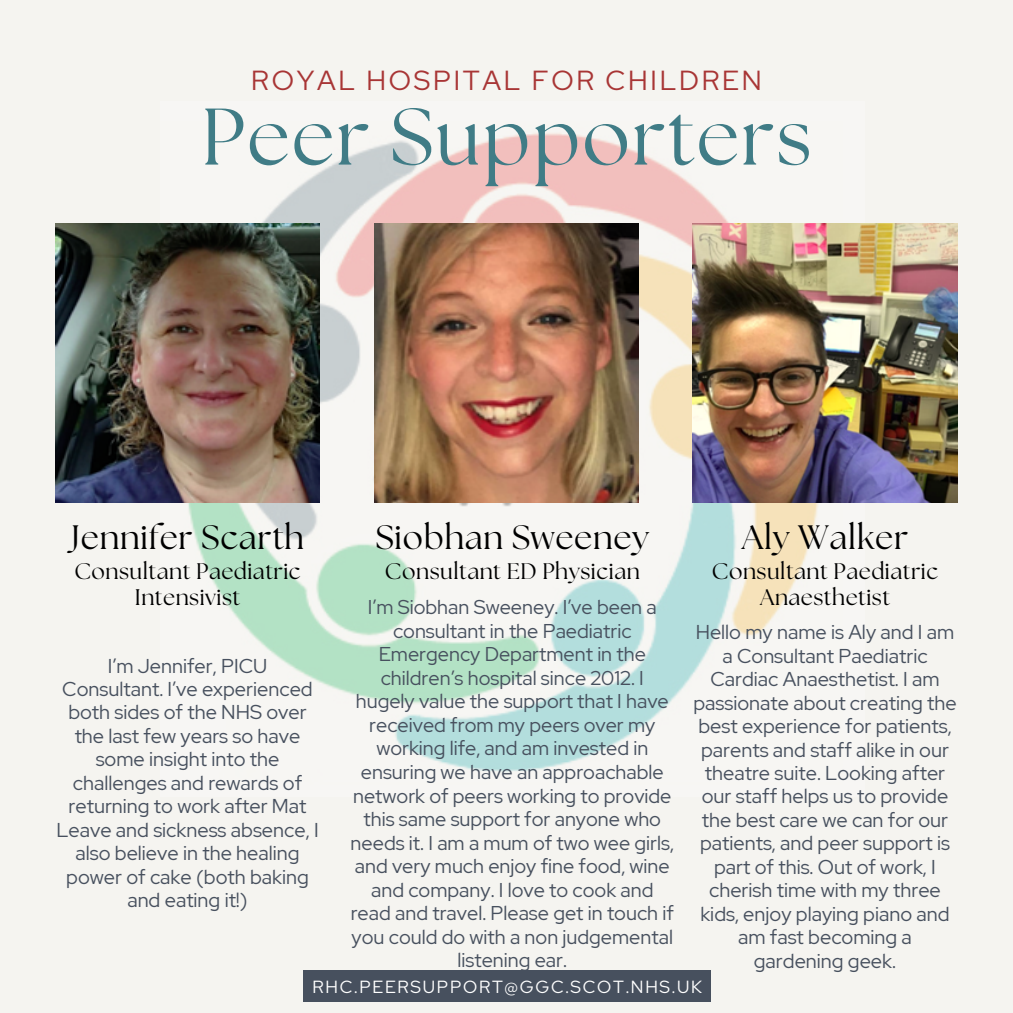
<style>
.page{position:relative;width:1013px;height:1013px;background:#fff}
.page>*{position:absolute;margin:0;border:0;box-sizing:border-box;transform-origin:0 0}
.t1{font:80px "The Seasons";letter-spacing:.02em;color:#407c86}
.t2{font:33.75px "The Seasons";letter-spacing:.02em;color:#000}
.t3{font:27.5px "Red Hat Display";letter-spacing:.1em;color:#a83535}
.t4{font:22.5px/26.2px "The Seasons";letter-spacing:.02em;color:#000;text-align:center}
.t5{font:20px/23.5px "Red Hat Display";color:#47505e;text-align:center}
.t6{font:19.88px/23.5px "Red Hat Display";color:#47505e;text-align:center}
.t7{font:17.5px "Red Hat Display";letter-spacing:.1em;color:#fff}
</style>
<div class="page">
<div style="left:0;top:0;width:1012px;height:1012px;background:#f5f4f0"></div>
<img style="left:160px;top:133px;width:704px;height:639px">
<img style="left:55px;top:224px;width:265px;height:278px">
<img style="left:374px;top:224px;width:264px;height:278px">
<img style="left:693px;top:224px;width:264px;height:278px">
<div style="left:303px;top:970px;width:408px;height:32px;background:#47505e"></div>
<h3 class="t3" style="left:251px;top:62px;width:512px">ROYAL HOSPITAL FOR CHILDREN</h3>
<h1 class="t1" style="left:201px;top:100px;width:612px">Peer Supporters</h1>
<h2 class="t2" style="left:71px;top:522px;width:235px">Jennifer Scarth</h2>
<p class="t4" style="left:74px;top:559px;width:228px">Consultant Paediatric<br>Intensivist</p>
<p class="t5" style="left:56px;top:653px;width:264px">I’m Jennifer, PICU<br>Consultant. I’ve experienced both sides of the NHS over the last few years so have some insight into the challenges and rewards of returning to work after Mat<br>Leave and sickness absence, I also believe in the healing power of cake (both baking and eating it!)</p>
<h2 class="t2" style="left:375px;top:522px;width:275px">Siobhan Sweeney</h2>
<p class="t4" style="left:385px;top:559px;width:256px">Consultant ED Physician</p>
<p class="t6" style="left:350px;top:595px;width:325px">I’m Siobhan Sweeney. I’ve been a consultant in the Paediatric<br>Emergency Department in the children’s hospital since 2012. I hugely value the support that I have received from my peers over my working life, and am invested in ensuring we have an approachable network of peers working to provide this same support for anyone who needs it. I am a mum of two wee girls, and very much enjoy fine food, wine and company. I love to cook and read and travel. Please get in touch if you could do with a non judgemental listening ear.</p>
<h2 class="t2" style="left:741px;top:522px;width:168px">Aly Walker</h2>
<p class="t4" style="left:712px;top:559px;width:228px">Consultant Paediatric<br>Anaesthetist</p>
<p class="t5" style="left:693px;top:620px;width:265px">Hello my name is Aly and I am a Consultant Paediatric<br>Cardiac Anaesthetist. I am passionate about creating the best experience for patients, parents and staff alike in our theatre suite. Looking after our staff helps us to provide the best care we can for our patients, and peer support is part of this. Out of work, I cherish time with my three kids, enjoy playing piano and am fast becoming a gardening geek.</p>
<p class="t7" style="left:312px;top:974px;width:391px">RHC.PEERSUPPORT@GGC.SCOT.NHS.UK</p>
</div>
